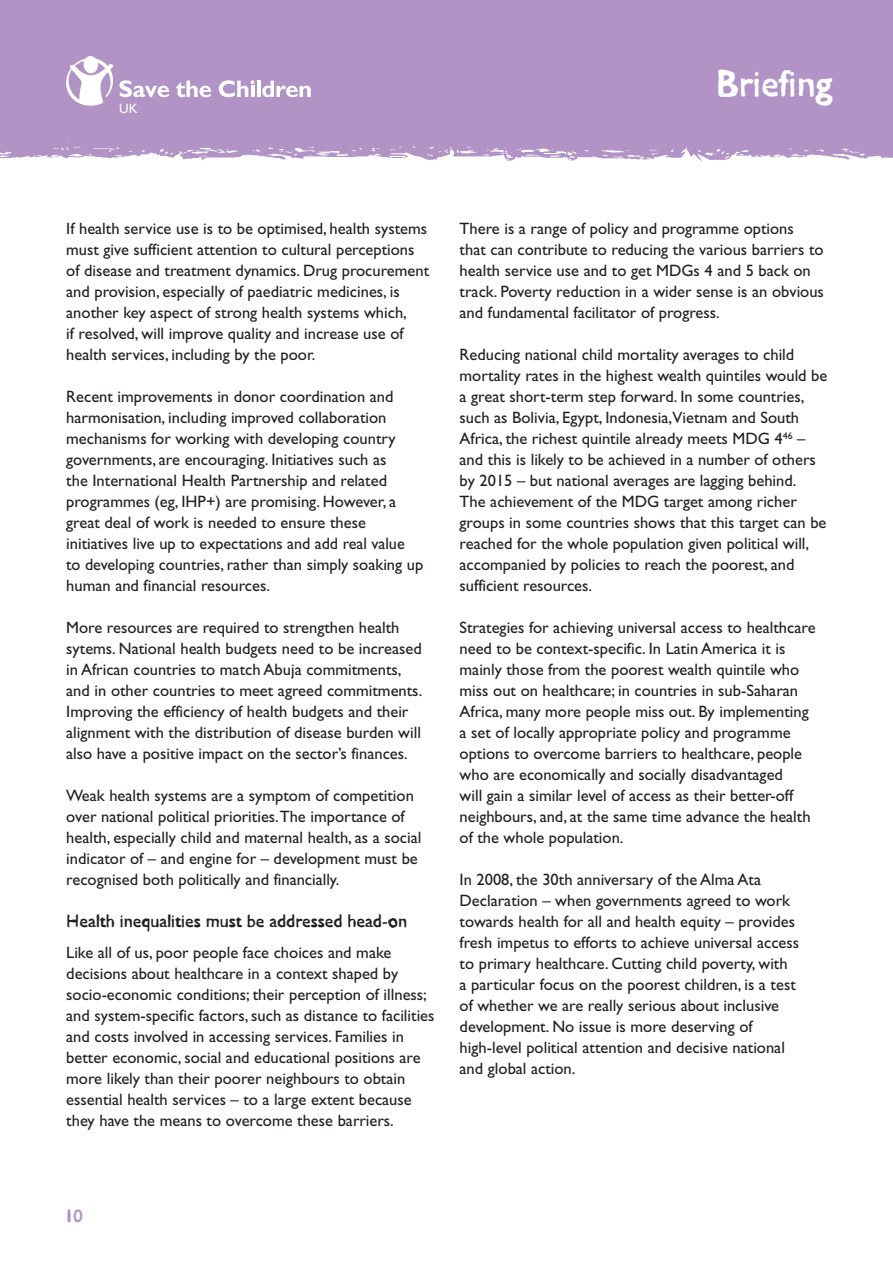
<style>
.page{position:relative;width:893px;height:1263px;background:#fff}
.page>*{position:absolute;margin:0;border:0;box-sizing:border-box;transform-origin:0 0}
.t1{font:37.5px "SC Morgan";color:#fff}
.t2{font:18px "SC Morgan";color:#231f20}
.t3{font:18px "SC Morgan";color:#b194c5}
.t4{font:16.5px/21px "Gill Sans";color:#231f20}
.t5{font:13.5px "Gill Sans";color:#fff}
</style>
<div class="page">
<div style="left:0;top:0;width:893px;height:161px;background:#b194c5"></div>
<p class="t5" style="left:119px;top:104px;width:20px">UK</p>
<h1 class="t1" style="left:716px;top:69px;width:117px">Briefing</h1>
<p class="t4" style="left:66px;top:219px;width:364px">If health service use is to be optimised, health systems must give sufficient attention to cultural perceptions of disease and treatment dynamics. Drug procurement and provision, especially of paediatric medicines, is another key aspect of strong health systems which,<br>if resolved, will improve quality and increase use of health services, including by the poor.</p>
<p class="t4" style="left:66px;top:387px;width:359px">Recent improvements in donor coordination and harmonisation, including improved collaboration mechanisms for working with developing country governments, are encouraging. Initiatives such as<br>the International Health Partnership and related programmes (eg, IHP+) are promising. However, a great deal of work is needed to ensure these initiatives live up to expectations and add real value<br>to developing countries, rather than simply soaking up human and financial resources.</p>
<p class="t4" style="left:66px;top:618px;width:357px">More resources are required to strengthen health sytems. National health budgets need to be increased in African countries to match Abuja commitments, and in other countries to meet agreed commitments.<br>Improving the efficiency of health budgets and their alignment with the distribution of disease burden will also have a positive impact on the sector’s finances.</p>
<p class="t4" style="left:66px;top:786px;width:357px">Weak health systems are a symptom of competition over national political priorities.The importance of health, especially child and maternal health, as a social indicator of – and engine for – development must be recognised both politically and financially.</p>
<p class="t2" style="left:66px;top:914px;width:342px">Health inequalities must be addressed head-on</p>
<p class="t4" style="left:66px;top:944px;width:370px">Like all of us, poor people face choices and make decisions about healthcare in a context shaped by socio-economic conditions; their perception of illness; and system-specific factors, such as distance to facilities and costs involved in accessing services. Families in better economic, social and educational positions are more likely than their poorer neighbours to obtain essential health services – to a large extent because they have the means to overcome these barriers.</p>
<p class="t4" style="left:460px;top:219px;width:366px">There is a range of policy and programme options that can contribute to reducing the various barriers to health service use and to get MDGs 4 and 5 back on track. Poverty reduction in a wider sense is an obvious and fundamental facilitator of progress.</p>
<p class="t4" style="left:460px;top:345px;width:369px">Reducing national child mortality averages to child mortality rates in the highest wealth quintiles would be a great short-term step forward. In some countries, such as Bolivia, Egypt, Indonesia,Vietnam and South Africa, the richest quintile already meets MDG 4<sup>46</sup> – and this is likely to be achieved in a number of others by 2015 – but national averages are lagging behind.<br>The achievement of the MDG target among richer groups in some countries shows that this target can be reached for the whole population given political will, accompanied by policies to reach the poorest, and sufficient resources.</p>
<p class="t4" style="left:460px;top:618px;width:357px">Strategies for achieving universal access to healthcare need to be context-specific. In Latin America it is mainly those from the poorest wealth quintile who miss out on healthcare; in countries in sub-Saharan Africa, many more people miss out. By implementing a set of locally appropriate policy and programme options to overcome barriers to healthcare, people who are economically and socially disadvantaged<br>will gain a similar level of access as their better-off neighbours, and, at the same time advance the health of the whole population.</p>
<p class="t4" style="left:460px;top:870px;width:341px">In 2008, the 30th anniversary of the Alma Ata Declaration – when governments agreed to work towards health for all and health equity – provides fresh impetus to efforts to achieve universal access to primary healthcare. Cutting child poverty, with<br>a particular focus on the poorest children, is a test of whether we are really serious about inclusive development. No issue is more deserving of high-level political attention and decisive national and global action.</p>
<p class="t3" style="left:66px;top:1208px;width:18px">10</p>
</div>
